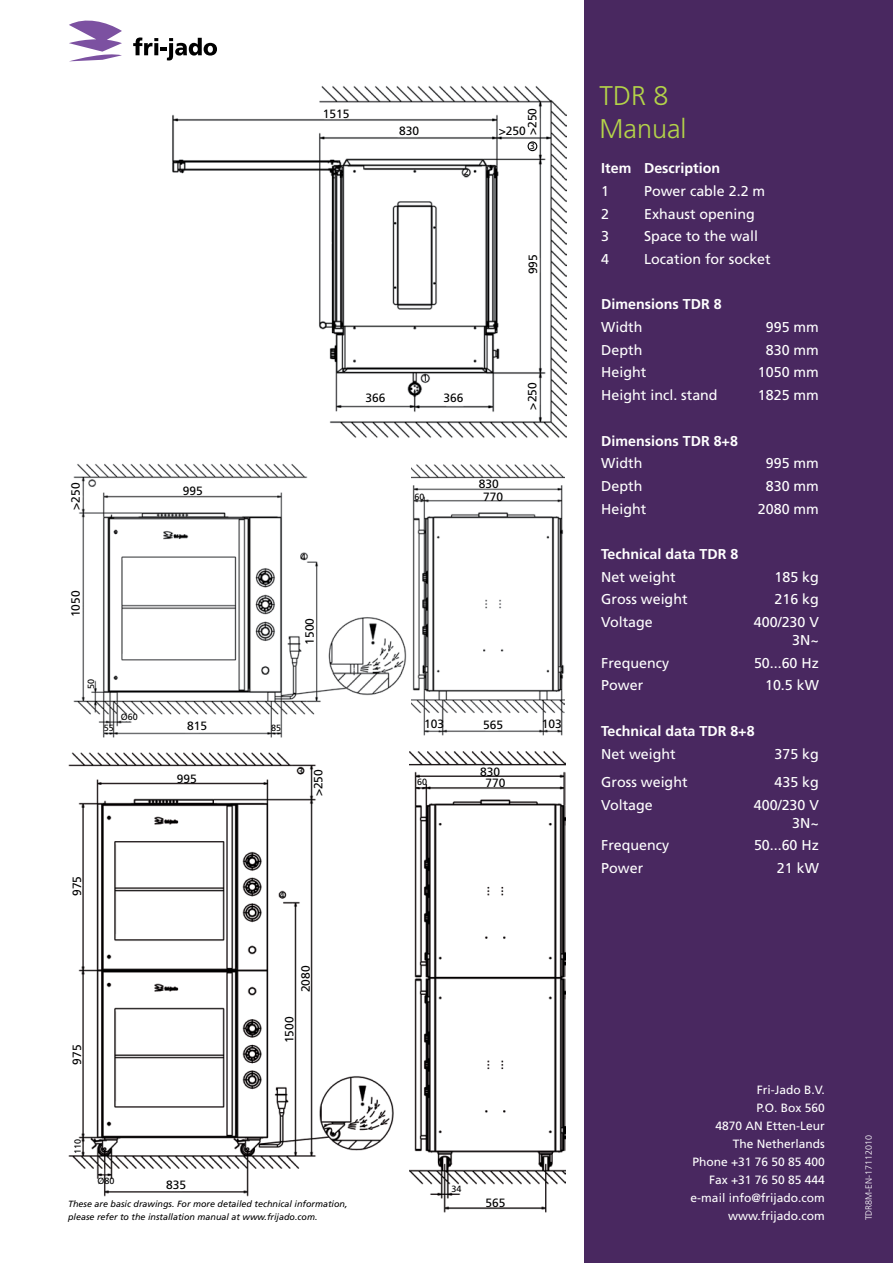
<style>
.page{position:relative;width:893px;height:1263px;background:#fff}
.page>*{position:absolute;margin:0;border:0;box-sizing:border-box;transform-origin:0 0}
.t1{font:300 27px/32.4px "Frutiger LT Std";color:#b4d449}
.t2{font:14.25px/18px "Frutiger LT Std";color:#fff;text-align:right}
.t3{font:700 14.25px "Frutiger LT Std";color:#fff}
.t4{font:12px/18px "Frutiger LT Std";color:#fff;text-align:right}
.t5{font:12px "Frutiger LT Std";color:#000}
.t6{font:italic 9px/13.5px "Frutiger LT Std";color:#000}
.t7{font:9px "Frutiger LT Std";color:#000}
.t8{font:300 9px "Frutiger LT Std";color:#fff}
.t9{font:8.4px "Frutiger LT Std";color:#000}
</style>
<div class="page">
<div style="left:585px;top:0;width:308px;height:1263px;background:#492860"></div>
<svg style="left:133px;top:38px;width:84px;height:22px"></svg>
<svg style="left:69px;top:20px;width:53px;height:41px"></svg>
<img style="left:172px;top:86px;width:395px;height:352px">
<img style="left:73px;top:463px;width:334px;height:275px">
<img style="left:411px;top:464px;width:153px;height:272px">
<img style="left:68px;top:752px;width:326px;height:444px">
<img style="left:410px;top:751px;width:156px;height:462px">
<div style="left:528px;top:141px;width:9px;height:10px;border:1px solid #000;border-radius:50%"></div>
<p class="t5" style="left:323px;top:106px;width:28px">1515</p>
<p class="t5" style="left:399px;top:124px;width:22px">830</p>
<p class="t7" style="left:464px;top:167px;width:7px">2</p>
<p class="t5" style="left:525px;top:135px;width:29px;rotate:-90deg">&gt;250</p>
<p class="t5" style="left:499px;top:124px;width:29px">&gt;250</p>
<p class="t7" style="left:530px;top:141px;width:7px">3</p>
<p class="t5" style="left:526px;top:274px;width:22px;rotate:-90deg">995</p>
<p class="t5" style="left:69px;top:510px;width:29px;rotate:-90deg">&gt;250</p>
<p class="t5" style="left:69px;top:617px;width:28px;rotate:-90deg">1050</p>
<p class="t7" style="left:86px;top:689px;width:12px;rotate:-90deg">50</p>
<p class="t7" style="left:104px;top:723px;width:12px">55</p>
<p class="t7" style="left:121px;top:711px;width:19px">Ø60</p>
<p class="t5" style="left:183px;top:484px;width:22px">995</p>
<p class="t5" style="left:187px;top:718px;width:22px">815</p>
<p class="t7" style="left:301px;top:551px;width:7px">4</p>
<p class="t5" style="left:303px;top:645px;width:28px;rotate:-90deg">1500</p>
<p class="t7" style="left:271px;top:722px;width:12px">85</p>
<p class="t9" style="left:298px;top:766px;width:6px">3</p>
<p class="t5" style="left:177px;top:772px;width:22px">995</p>
<p class="t5" style="left:311px;top:796px;width:29px;rotate:-90deg">&gt;250</p>
<p class="t7" style="left:423px;top:372px;width:7px">1</p>
<p class="t5" style="left:365px;top:391px;width:22px">366</p>
<p class="t5" style="left:443px;top:391px;width:22px">366</p>
<p class="t5" style="left:525px;top:410px;width:29px;rotate:-90deg">&gt;250</p>
<p class="t5" style="left:479px;top:477px;width:22px">830</p>
<p class="t7" style="left:414px;top:491px;width:12px">60</p>
<p class="t5" style="left:483px;top:489px;width:22px">770</p>
<p class="t5" style="left:424px;top:716px;width:22px">103</p>
<p class="t5" style="left:483px;top:718px;width:22px">565</p>
<p class="t5" style="left:542px;top:717px;width:22px">103</p>
<p class="t5" style="left:480px;top:764px;width:22px">830</p>
<p class="t7" style="left:417px;top:776px;width:12px">60</p>
<p class="t5" style="left:486px;top:775px;width:22px">770</p>
<p class="t5" style="left:70px;top:896px;width:22px;rotate:-90deg">975</p>
<p class="t5" style="left:70px;top:1064px;width:22px;rotate:-90deg">975</p>
<p class="t7" style="left:72px;top:1154px;width:17px;rotate:-90deg">110</p>
<p class="t7" style="left:98px;top:1176px;width:19px">Ø80</p>
<p class="t5" style="left:166px;top:1178px;width:22px">835</p>
<p class="t9" style="left:280px;top:890px;width:6px">4</p>
<p class="t5" style="left:298px;top:992px;width:28px;rotate:-90deg">2080</p>
<p class="t5" style="left:282px;top:1043px;width:28px;rotate:-90deg">1500</p>
<p class="t6" style="left:68px;top:1197px;width:281px">These are basic drawings. For more detailed technical information, please refer to the installation manual at www.frijado.com.</p>
<p class="t7" style="left:451px;top:1184px;width:12px">34</p>
<p class="t5" style="left:485px;top:1195px;width:22px">565</p>
<h1 class="t1" style="left:599px;top:80px;width:89px">TDR 8<br>Manual</h1>
<p class="t3" style="left:601px;top:160px;width:120px">Item Description</p>
<p class="t2" style="left:601px;top:182px;width:9px">1</p>
<p class="t2" style="left:644px;top:182px;width:123px">Power cable 2.2 m</p>
<p class="t2" style="left:601px;top:205px;width:9px">2</p>
<p class="t2" style="left:644px;top:205px;width:112px">Exhaust opening</p>
<p class="t2" style="left:601px;top:227px;width:9px">3</p>
<p class="t2" style="left:644px;top:227px;width:116px">Space to the wall</p>
<p class="t2" style="left:601px;top:250px;width:9px">4</p>
<p class="t2" style="left:644px;top:250px;width:128px">Location for socket</p>
<p class="t3" style="left:601px;top:296px;width:122px">Dimensions TDR 8</p>
<p class="t2" style="left:601px;top:318px;width:43px">Width</p>
<p class="t2" style="left:766px;top:318px;width:55px">995 mm</p>
<p class="t2" style="left:601px;top:341px;width:43px">Depth</p>
<p class="t2" style="left:766px;top:341px;width:55px">830 mm</p>
<p class="t2" style="left:601px;top:364px;width:47px">Height</p>
<p class="t2" style="left:758px;top:364px;width:62px">1050 mm</p>
<p class="t2" style="left:601px;top:386px;width:118px">Height incl. stand</p>
<p class="t2" style="left:758px;top:386px;width:62px">1825 mm</p>
<p class="t3" style="left:601px;top:432px;width:138px">Dimensions TDR 8+8</p>
<p class="t2" style="left:601px;top:454px;width:43px">Width</p>
<p class="t2" style="left:766px;top:454px;width:55px">995 mm</p>
<p class="t2" style="left:601px;top:477px;width:43px">Depth</p>
<p class="t2" style="left:766px;top:477px;width:55px">830 mm</p>
<p class="t2" style="left:601px;top:500px;width:47px">Height</p>
<p class="t2" style="left:758px;top:500px;width:62px">2080 mm</p>
<p class="t3" style="left:601px;top:546px;width:138px">Technical data TDR 8</p>
<p class="t2" style="left:601px;top:568px;width:76px">Net weight</p>
<p class="t2" style="left:775px;top:568px;width:46px">185 kg</p>
<p class="t2" style="left:601px;top:590px;width:88px">Gross weight</p>
<p class="t2" style="left:775px;top:590px;width:46px">216 kg</p>
<p class="t2" style="left:601px;top:613px;width:53px">Voltage</p>
<p class="t2" style="left:754px;top:613px;width:66px">400/230 V<br>3N~</p>
<p class="t2" style="left:601px;top:654px;width:70px">Frequency</p>
<p class="t2" style="left:754px;top:654px;width:66px">50...60 Hz</p>
<p class="t2" style="left:601px;top:676px;width:43px">Power</p>
<p class="t2" style="left:765px;top:676px;width:55px">10.5 kW</p>
<p class="t3" style="left:601px;top:722px;width:155px">Technical data TDR 8+8</p>
<p class="t2" style="left:601px;top:746px;width:76px">Net weight</p>
<p class="t2" style="left:775px;top:746px;width:46px">375 kg</p>
<p class="t2" style="left:601px;top:773px;width:88px">Gross weight</p>
<p class="t2" style="left:775px;top:773px;width:46px">435 kg</p>
<p class="t2" style="left:601px;top:796px;width:53px">Voltage</p>
<p class="t2" style="left:754px;top:796px;width:66px">400/230 V<br>3N~</p>
<p class="t2" style="left:601px;top:836px;width:70px">Frequency</p>
<p class="t2" style="left:754px;top:836px;width:66px">50...60 Hz</p>
<p class="t2" style="left:601px;top:859px;width:43px">Power</p>
<p class="t2" style="left:777px;top:859px;width:43px">21 kW</p>
<p class="t4" style="left:691px;top:1081px;width:136px">Fri-Jado B.V.<br>P.O. Box 560<br>4870 AN Etten-Leur<br>The Netherlands<br>Phone +31 76 50 85 400<br>Fax +31 76 50 85 444 e-mail info@frijado.com www.frijado.com</p>
<p class="t8" style="left:863px;top:1220px;width:87px;rotate:-90deg">TDR8M-EN-17112010</p>
</div>
